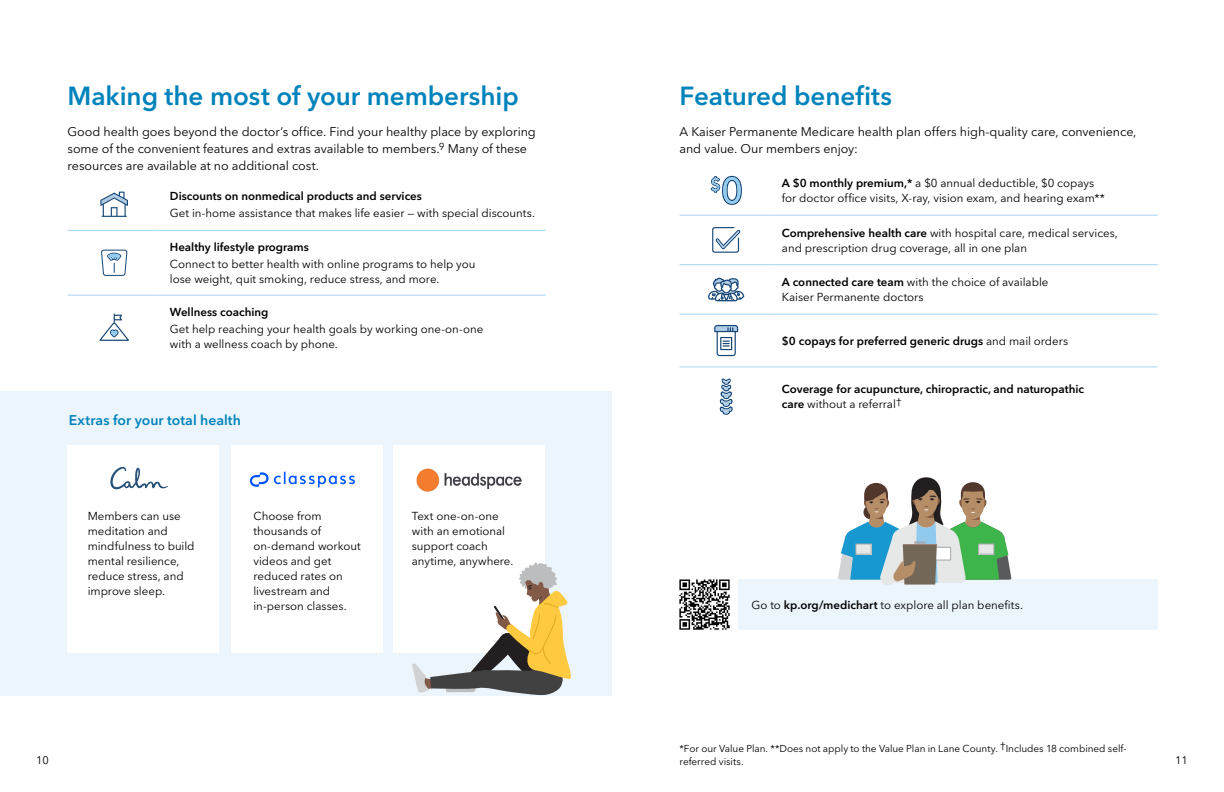
<style>
.page{position:relative;width:1224px;height:792px;background:#fff}
.page>*{position:absolute;margin:0;border:0;box-sizing:border-box;transform-origin:0 0}
.t1{font:600 26px "Avenir Next LT Pro";letter-spacing:-.005em;color:#0083bb}
.t2{font:600 14px "Avenir Next LT Pro";letter-spacing:.005em;color:#0083bb}
.t3{font:12.5px/17px "Avenir Next LT Pro";letter-spacing:-.005em;color:#000}
.t4{font:11.5px/15px "Avenir Next LT Pro";color:#000}
.t5{font:600 11.5px/15px "Avenir Next LT Pro";color:#000}
.t6{font:11px "Avenir Next LT Pro";color:#000}
.t7{font:10px/13px "Avenir Next LT Pro";letter-spacing:-.005em;color:#000}
.s1{font-weight:600}
.s2{font-weight:400}
</style>
<div class="page">
<div style="left:0;top:391px;width:612px;height:304px;background:#ecf5fc"></div>
<div style="left:68px;top:446px;width:151px;height:207px;background:#fff"></div>
<div style="left:231px;top:446px;width:151px;height:207px;background:#fff"></div>
<div style="left:393px;top:446px;width:151px;height:207px;background:#fff"></div>
<svg style="left:250px;top:472px;width:105px;height:15px"></svg>
<img style="left:416px;top:468px;width:105px;height:23px">
<svg style="left:110px;top:466px;width:58px;height:24px"></svg>
<hr style="left:68px;top:230px;width:88px;height:1px;background:#a7d5f2">
<hr style="left:156px;top:230px;width:390px;height:1px;background:#a7d5f2">
<hr style="left:68px;top:295px;width:88px;height:1px;background:#a7d5f2">
<hr style="left:156px;top:295px;width:390px;height:1px;background:#a7d5f2">
<svg style="left:100px;top:192px;width:28px;height:25px"></svg>
<svg style="left:101px;top:250px;width:26px;height:26px"></svg>
<svg style="left:99px;top:314px;width:30px;height:27px"></svg>
<svg style="left:412px;top:562px;width:159px;height:133px"></svg>
<div style="left:738px;top:580px;width:420px;height:50px;background:#ecf5fc"></div>
<svg style="left:838px;top:477px;width:173px;height:108px"></svg>
<hr style="left:680px;top:215px;width:88px;height:1px;background:#a7d5f2">
<hr style="left:680px;top:314px;width:88px;height:1px;background:#a7d5f2">
<hr style="left:768px;top:215px;width:390px;height:1px;background:#a7d5f2">
<hr style="left:768px;top:314px;width:390px;height:1px;background:#a7d5f2">
<hr style="left:680px;top:367px;width:88px;height:1px;background:#a7d5f2">
<hr style="left:768px;top:367px;width:390px;height:1px;background:#a7d5f2">
<hr style="left:680px;top:264px;width:88px;height:1px;background:#a7d5f2">
<hr style="left:768px;top:264px;width:390px;height:1px;background:#a7d5f2">
<svg style="left:710px;top:176px;width:32px;height:29px"></svg>
<svg style="left:712px;top:227px;width:28px;height:26px"></svg>
<svg style="left:708px;top:277px;width:36px;height:24px"></svg>
<svg style="left:714px;top:325px;width:24px;height:31px"></svg>
<svg style="left:720px;top:378px;width:13px;height:37px"></svg>
<img style="left:680px;top:580px;width:50px;height:50px">
<p class="t1" style="left:68px;top:80px;width:453px">Making the most of your membership</p>
<p class="t3" style="left:68px;top:123px;width:470px">Good health goes beyond the doctor’s office. Find your healthy place by exploring some of the convenient features and extras available to members.<sup>9</sup> Many of these resources are available at no additional cost.</p>
<p class="t5" style="left:170px;top:188px;width:254px">Discounts on nonmedical products and services</p>
<p class="t4" style="left:170px;top:206px;width:367px">Get in-home assistance that makes life easier — with special discounts.</p>
<p class="t5" style="left:170px;top:239px;width:141px">Healthy lifestyle programs</p>
<p class="t4" style="left:170px;top:257px;width:307px">Connect to better health with online programs to help you lose weight, quit smoking, reduce stress, and more.</p>
<p class="t5" style="left:170px;top:304px;width:100px">Wellness coaching</p>
<p class="t4" style="left:170px;top:322px;width:315px">Get help reaching your health goals by working one-on-one with a wellness coach by phone.</p>
<p class="t2" style="left:69px;top:412px;width:174px">Extras for your total health</p>
<p class="t4" style="left:88px;top:508px;width:108px">Members can use meditation and mindfulness to build mental resilience, reduce stress, and improve sleep.</p>
<p class="t4" style="left:253px;top:508px;width:109px">Choose from thousands of on-demand workout videos and get reduced rates on livestream and in-person classes.</p>
<p class="t4" style="left:412px;top:508px;width:103px">Text one-on-one with an emotional support coach anytime, anywhere.</p>
<p class="t1" style="left:680px;top:80px;width:214px">Featured benefits</p>
<p class="t3" style="left:680px;top:123px;width:458px">A Kaiser Permanente Medicare health plan offers high-quality care, convenience, and value. Our members enjoy:</p>
<p class="t4" style="left:782px;top:176px;width:325px"><span class="s1">A $0 monthly premium,*</span> a $0 annual deductible, $0 copays for doctor office visits, X-ray, vision exam, and hearing exam**</p>
<p class="t4" style="left:782px;top:225px;width:338px"><span class="s1">Comprehensive health care</span> with hospital care, medical services, and prescription drug coverage, all in one plan</p>
<p class="t4" style="left:782px;top:275px;width:268px"><span class="s1">A connected care team</span> with the choice of available<br>Kaiser Permanente doctors</p>
<p class="t5" style="left:782px;top:333px;width:288px">$0 copays for preferred generic drugs <span class="s2">and mail orders</span></p>
<p class="t5" style="left:782px;top:382px;width:304px">Coverage for acupuncture, chiropractic, and naturopathic care <span class="s2">without a referral</span><sup>†</sup></p>
<p class="t4" style="left:752px;top:598px;width:273px">Go to <span class="s1">kp.org/medichart</span> to explore all plan benefits.</p>
<p class="t7" style="left:680px;top:742px;width:449px">*For our Value Plan. **Does not apply to the Value Plan in Lane County. †Includes 18 combined self&shy;referred visits.</p>
<p class="t6" style="left:36px;top:754px;width:14px">10</p>
<p class="t6" style="left:1175px;top:754px;width:14px">11</p>
</div>
